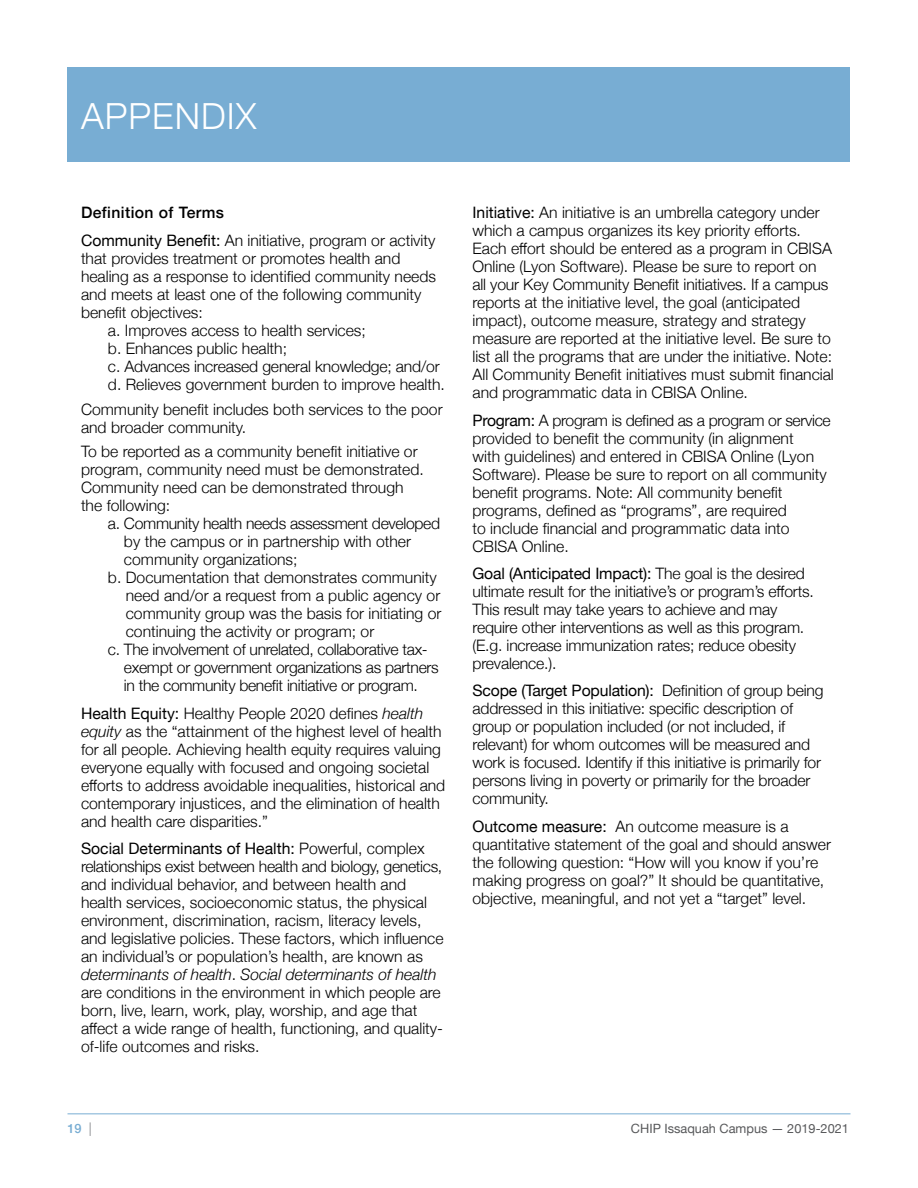
<style>
.page{position:relative;width:918px;height:1188px;background:#fff}
.page>*{position:absolute;margin:0;border:0;box-sizing:border-box;transform-origin:0 0}
.t1{font:300 36px "Helvetica Neue";letter-spacing:.03em;color:#fff}
.t2{font:300 15.75px/18px "Helvetica Neue";color:#000}
.t3{font:300 15.75px "Helvetica Neue";letter-spacing:-.02em;color:#000}
.t4{font:12.75px "Helvetica Neue";color:#58595b}
.t5{font:500 12.75px "Helvetica Neue";color:#78add3}
.s1{font-weight:500}
.s2{font-weight:400}
.s3{font-style:italic}
.s4{font-weight:400;font-size:13.5px;color:#939598}
</style>
<div class="page">
<hr style="left:68px;top:1113px;width:782px;height:1px;background:#78add3">
<div style="left:68px;top:68px;width:782px;height:94px;background:#78add3"></div>
<h1 class="t1" style="left:81px;top:87px;width:177px">APPENDIX</h1>
<p class="t2" style="left:81px;top:198px;width:356px;line-height:27.5px"><span class="s1">Definition of Terms<br></span><span class="s2">Community Benefit:</span> An initiative, program or activity</p>
<p class="t2" style="left:81px;top:248px;width:321px">that provides treatment or promotes health and</p>
<p class="t2" style="left:81px;top:266px;width:357px">healing as a response to identified community needs</p>
<p class="t2" style="left:81px;top:284px;width:342px">and meets at least one of the following community</p>
<p class="t2" style="left:81px;top:302px;width:123px">benefit objectives:</p>
<p class="t2" style="left:108px;top:320px;width:259px">a. Improves access to health services;</p>
<p class="t2" style="left:108px;top:338px;width:181px">b. Enhances public health;</p>
<p class="t2" style="left:108px;top:356px;width:333px">c. Advances increased general knowledge; and/or</p>
<p class="t2" style="left:108px;top:374px;width:338px">d. Relieves government burden to improve health.</p>
<p class="t2" style="left:81px;top:399px;width:363px">Community benefit includes both services to the poor and broader community.</p>
<p class="t2" style="left:81px;top:442px;width:344px">To be reported as a community benefit initiative or program, community need must be demonstrated.<br>Community need can be demonstrated through the following:</p>
<p class="t3" style="left:108px;top:511px;width:334px">a. Community health needs assessment developed</p>
<p class="t2" style="left:124px;top:532px;width:289px">by the campus or in partnership with other</p>
<p class="t2" style="left:124px;top:550px;width:175px">community organizations;</p>
<p class="t2" style="left:108px;top:568px;width:330px">b. Documentation that demonstrates community</p>
<p class="t2" style="left:126px;top:586px;width:316px">need and/or a request from a public agency or</p>
<p class="t2" style="left:126px;top:604px;width:317px">community group was the basis for initiating or</p>
<p class="t2" style="left:126px;top:622px;width:250px">continuing the activity or program; or</p>
<p class="t3" style="left:108px;top:637px;width:321px">c. The involvement of unrelated, collaborative tax-</p>
<p class="t3" style="left:124px;top:655px;width:316px">exempt or government organizations as partners</p>
<p class="t3" style="left:124px;top:673px;width:295px">in the community benefit initiative or program.</p>
<p class="t2" style="left:81px;top:703px;width:366px"><span class="s2">Health Equity:</span> Healthy People 2020 defines <span class="s3">health equity</span> as the “attainment of the highest level of health for all people. Achieving health equity requires valuing everyone equally with focused and ongoing societal efforts to address avoidable inequalities, historical and contemporary injustices, and the elimination of health and health care disparities.”</p>
<p class="t2" style="left:81px;top:839px;width:364px"><span class="s2">Social Determinants of Health:</span> Powerful, complex relationships exist between health and biology, genetics, and individual behavior, and between health and health services, socioeconomic status, the physical environment, discrimination, racism, literacy levels, and legislative policies. These factors, which influence an individual’s or population’s health, are known as <span class="s3">determinants of health</span>. <span class="s3">Social determinants of health </span>are conditions in the environment in which people are born, live, learn, work, play, worship, and age that affect a wide range of health, functioning, and quality&shy;of-life outcomes and risks.</p>
<p class="t2" style="left:472px;top:202px;width:363px"><span class="s2">Initiative:</span> An initiative is an umbrella category under which a campus organizes its key priority efforts.<br>Each effort should be entered as a program in CBISA Online (Lyon Software). Please be sure to report on all your Key Community Benefit initiatives. If a campus reports at the initiative level, the goal (anticipated impact), outcome measure, strategy and strategy measure are reported at the initiative level. Be sure to list all the programs that are under the initiative. Note:<br>All Community Benefit initiatives must submit financial and programmatic data in CBISA Online.</p>
<p class="t2" style="left:472px;top:410px;width:360px"><span class="s2">Program:</span> A program is defined as a program or service provided to benefit the community (in alignment<br>with guidelines) and entered in CBISA Online (Lyon Software). Please be sure to report on all community benefit programs. Note: All community benefit programs, defined as “programs”, are required<br>to include financial and programmatic data into CBISA Online.</p>
<p class="t2" style="left:472px;top:563px;width:343px"><span class="s2">Goal (Anticipated Impact):</span> The goal is the desired ultimate result for the initiative’s or program’s efforts.<br>This result may take years to achieve and may require other interventions as well as this program. (E.g. increase immunization rates; reduce obesity prevalence.).</p>
<p class="t2" style="left:472px;top:681px;width:353px"><span class="s2">Scope (Target Population):</span> Definition of group being addressed in this initiative: specific description of group or population included (or not included, if relevant) for whom outcomes will be measured and work is focused. Identify if this initiative is primarily for persons living in poverty or primarily for the broader community.</p>
<p class="t2" style="left:472px;top:816px;width:360px"><span class="s2">Outcome measure:</span> An outcome measure is a quantitative statement of the goal and should answer the following question: “How will you know if you’re making progress on goal?” It should be quantitative, objective, meaningful, and not yet a “target” level.</p>
<p class="t5" style="left:68px;top:1119px;width:26px">19 <span class="s4">|</span></p>
<p class="t4" style="left:631px;top:1120px;width:220px">CHIP Issaquah Campus — 2019-2021</p>
</div>
